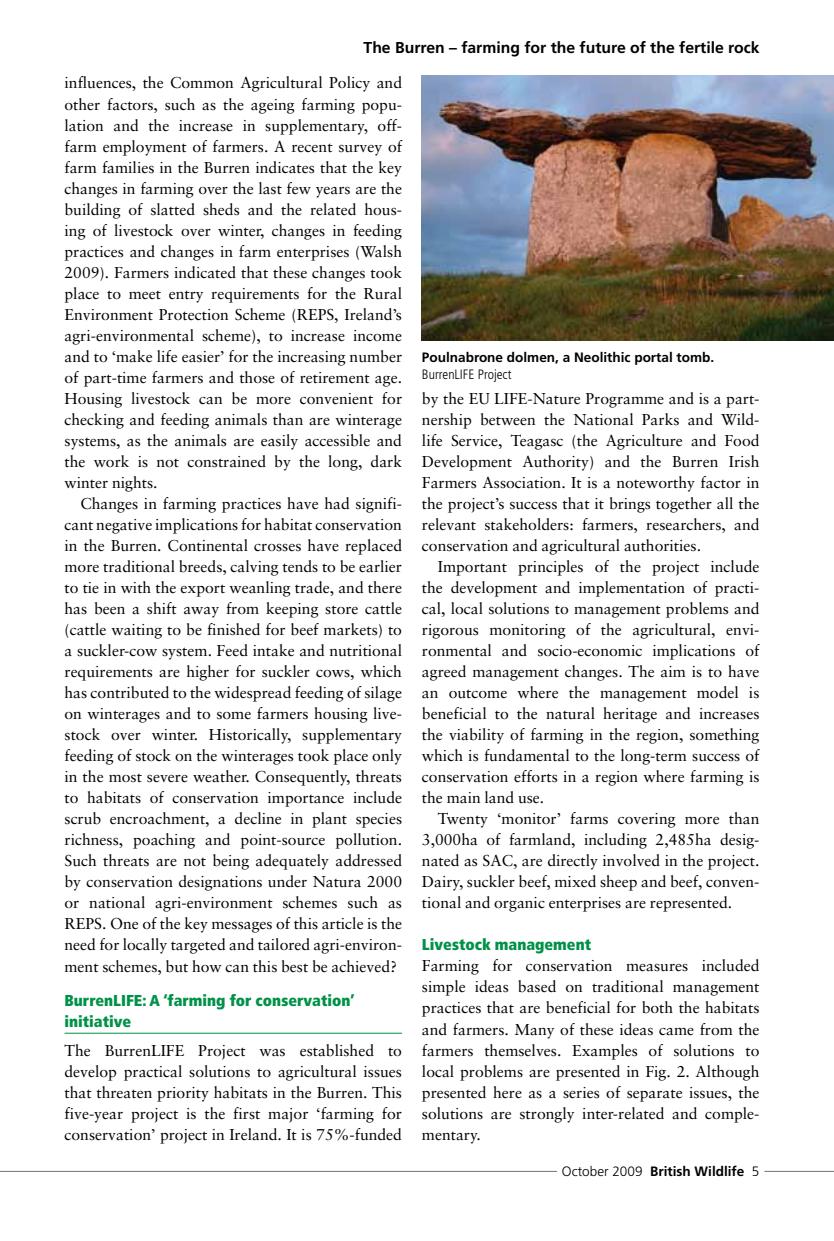
<style>
.page{position:relative;width:834px;height:1241px;background:#fff}
.page>*{position:absolute;margin:0;border:0;box-sizing:border-box;transform-origin:0 0}
.t1{font:15.75px/21px "Sabon";color:#000;text-align:justify}
.t2{font:900 condensed 15.75px/21px "Frutiger";color:#009148}
.t3{font:700 15.75px "Frutiger";color:#000}
.t4{font:700 13.65px "Frutiger";color:#000}
.t5{font:300 condensed 13.65px "Frutiger";color:#000}
.s1{font-weight:300}
</style>
<div class="page">
<hr style="left:0;top:1170px;width:833px;height:1px;background:#707172">
<div style="left:557px;top:1167px;width:207px;height:7px;background:#fff"></div>
<hr style="left:64px;top:1032px;width:338px;height:1px;background:#009148">
<img style="left:422px;top:76px;width:411px;height:264px">
<p class="t3" style="left:363px;top:38px;width:397px">The Burren – farming for the future of the fertile rock</p>
<p class="t1" style="left:64px;top:72px;width:339px">influences, the Common Agricultural Policy and other factors, such as the ageing farming popu&shy;lation and the increase in supplementary, off&shy;farm employment of farmers. A recent survey of farm families in the Burren indicates that the key changes in farming over the last few years are the building of slatted sheds and the related hous&shy;ing of livestock over winter, changes in feeding practices and changes in farm enterprises (Walsh 2009). Farmers indicated that these changes took place to meet entry requirements for the Rural Environment Protection Scheme (REPS, Ireland’s agri-environmental scheme), to increase income and to ‘make life easier’ for the increasing number of part-time farmers and those of retirement age.<br>Housing livestock can be more convenient for checking and feeding animals than are winterage systems, as the animals are easily accessible and the work is not constrained by the long, dark winter nights.</p>
<p class="t1" style="left:64px;top:492px;width:339px;text-indent:16px">Changes in farming practices have had signifi&shy;cant negative implications for habitat conservation in the Burren. Continental crosses have replaced more traditional breeds, calving tends to be earlier to tie in with the export weanling trade, and there has been a shift away from keeping store cattle (cattle waiting to be finished for beef markets) to a suckler-cow system. Feed intake and nutritional requirements are higher for suckler cows, which has contributed to the widespread feeding of silage on winterages and to some farmers housing live&shy;stock over winter. Historically, supplementary feeding of stock on the winterages took place only in the most severe weather. Consequently, threats to habitats of conservation importance include scrub encroachment, a decline in plant species richness, poaching and point-source pollution.<br>Such threats are not being adequately addressed by conservation designations under Natura 2000 or national agri-environment schemes such as REPS. One of the key messages of this article is the need for locally targeted and tailored agri-environ&shy;ment schemes, but how can this best be achieved?</p>
<p class="t2" style="left:64px;top:989px;width:291px">BurrenLIFE: A ‘farming for conservation’ initiative</p>
<p class="t1" style="left:64px;top:1039px;width:339px">The BurrenLIFE Project was established to develop practical solutions to agricultural issues that threaten priority habitats in the Burren. This five-year project is the first major ‘farming for conservation’ project in Ireland. It is 75%-funded</p>
<p class="t4" style="left:422px;top:349px;width:294px">Poulnabrone dolmen, a Neolithic portal tomb.</p>
<p class="t5" style="left:422px;top:367px;width:91px">BurrenLIFE Project</p>
<p class="t1" style="left:422px;top:387px;width:339px">by the EU LIFE-Nature Programme and is a part&shy;nership between the National Parks and Wild&shy;life Service, Teagasc (the Agriculture and Food Development Authority) and the Burren Irish Farmers Association. It is a noteworthy factor in the project’s success that it brings together all the relevant stakeholders: farmers, researchers, and conservation and agricultural authorities.</p>
<p class="t1" style="left:422px;top:555px;width:339px;text-indent:16px">Important principles of the project include the development and implementation of practi&shy;cal, local solutions to management problems and rigorous monitoring of the agricultural, envi&shy;ronmental and socio-economic implications of agreed management changes. The aim is to have an outcome where the management model is beneficial to the natural heritage and increases the viability of farming in the region, something which is fundamental to the long-term success of conservation efforts in a region where farming is the main land use.</p>
<p class="t1" style="left:422px;top:808px;width:339px;text-indent:16px">Twenty ‘monitor’ farms covering more than 3,000ha of farmland, including 2,485ha desig&shy;nated as SAC, are directly involved in the project.<br>Dairy, suckler beef, mixed sheep and beef, conven&shy;tional and organic enterprises are represented.</p>
<p class="t2" style="left:422px;top:934px;width:171px">Livestock management</p>
<p class="t1" style="left:422px;top:955px;width:339px">Farming for conservation measures included simple ideas based on traditional management practices that are beneficial for both the habitats and farmers. Many of these ideas came from the farmers themselves. Examples of solutions to local problems are presented in Fig. 2. Although presented here as a series of separate issues, the solutions are strongly inter-related and comple&shy;mentary.</p>
<p class="t4" style="left:562px;top:1162px;width:199px"><span class="s1">October 2009</span> British Wildlife <span class="s1">5</span></p>
</div>
